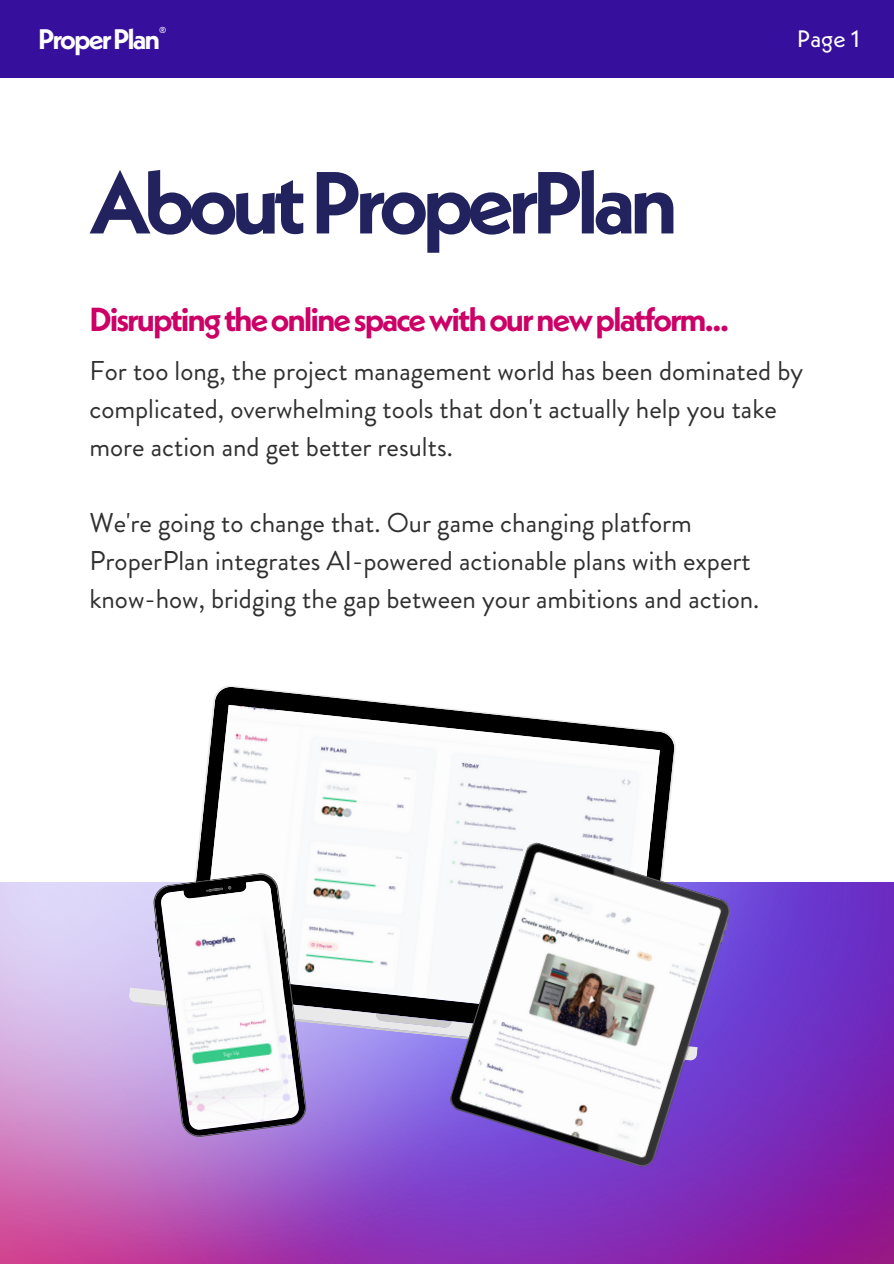
<style>
.page{position:relative;width:894px;height:1264px;background:#fff}
.page>*{position:absolute;margin:0;border:0;box-sizing:border-box;transform-origin:0 0}
.t1{font:700 87.75px "Neue Kabel";letter-spacing:-.07em;color:#22225e}
.t2{font:700 33.3px "Neue Kabel";letter-spacing:-.06em;color:#c06}
.t3{font:700 28.2px "Neue Kabel";letter-spacing:-.07em;color:#fff}
.t4{font:27.15px/38px "Brandon Grotesque";color:#303030}
.t5{font:23.7px "Neue Kabel";color:#fff}
.t6{font:8.7px "Neue Kabel";color:#fff}
</style>
<div class="page">
<svg style="left:0;top:882px;width:893px;height:381px;background:#9b54c3"></svg>
<svg style="left:129px;top:685px;width:547px;height:375px"></svg>
<img style="left:200px;top:705px;width:459px;height:167px">
<img style="left:446px;top:839px;width:288px;height:331px">
<svg style="left:140px;top:872px;width:544px;height:266px"></svg>
<div style="left:0;top:0;width:893px;height:78px;background:#360f9c"></div>
<p class="t3" style="left:38px;top:21px;width:123px">ProperPlan</p>
<p class="t6" style="left:159px;top:25px;width:9px">®</p>
<p class="t5" style="left:797px;top:24px;width:64px">Page 1</p>
<p class="t1" style="left:89px;top:146px;width:590px">AboutProperPlan</p>
<p class="t2" style="left:89px;top:297px;width:641px">Disruptingtheonlinespacewithournewplatform...</p>
<h3 class="t4" style="left:89px;top:351px;width:715px">For too long, the project management world has been dominated by complicated, overwhelming tools that don't actually help you take more action and get better results.</h3>
<p class="t4" style="left:89px;top:503px;width:671px">We're going to change that. Our game changing platform<br>ProperPlan integrates AI-powered actionable plans with expert know-how, bridging the gap between your ambitions and action.</p>
</div>
